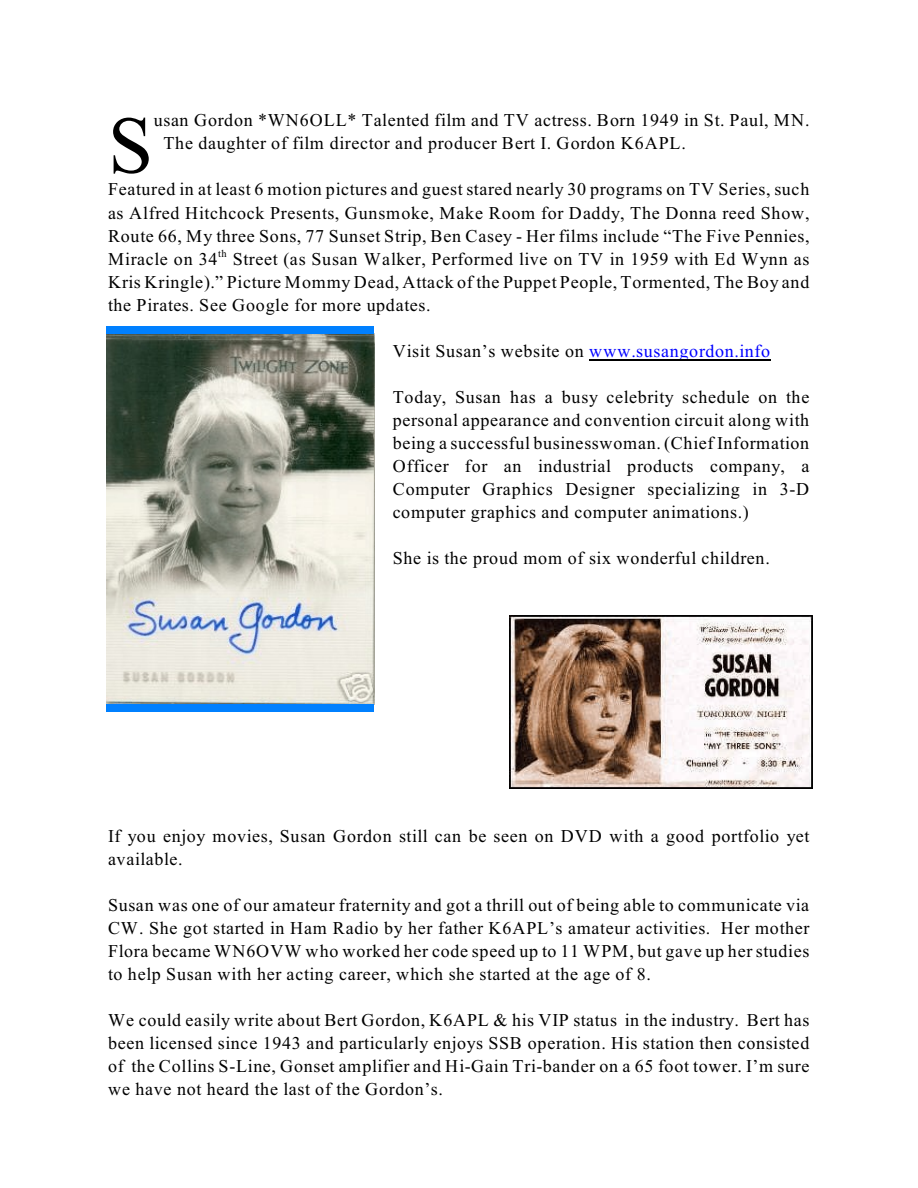
<style>
.page{position:relative;width:918px;height:1188px;background:#fff}
.page>*{position:absolute;margin:0;border:0;box-sizing:border-box;transform-origin:0 0}
.t1{font:81px "Times New Roman";color:#000}
.t2{font:18px/23.1px "Times New Roman";letter-spacing:.04em;color:#000;text-align:justify}
.t3{font:10.5px "Times New Roman";color:#000}
.s1{color:#00f}
</style>
<div class="page">
<hr style="left:589px;top:359px;width:182px;height:2px;background:#000">
<img style="left:107px;top:334px;width:268px;height:370px">
<div style="left:107px;top:327px;width:267px;height:7px;background:#0080ff"></div>
<div style="left:107px;top:704px;width:267px;height:7px;background:#0080ff"></div>
<img style="left:509px;top:616px;width:303px;height:173px">
<h1 class="t1" style="left:108px;top:116px;width:47px">S</h1>
<p class="t2" style="left:163px;top:111px;width:648px;text-indent:-10px">usan Gordon *WN6OLL* Talented film and TV actress. Born 1949 in St. Paul, MN.<br>The daughter of film director and producer Bert I. Gordon K6APL.</p>
<p class="t2" style="left:108px;top:180px;width:703px">Featured in at least 6 motion pictures and guest stared nearly 30 programs on TV Series, such as Alfred Hitchcock Presents, Gunsmoke, Make Room for Daddy, The Donna reed Show, Route 66, My three Sons, 77 Sunset Strip, Ben Casey - Her films include “The Five Pennies, Miracle on 34 Street (as Susan Walker, Performed live on TV in 1959 with Ed Wynn as</p>
<p class="t3" style="left:218px;top:250px;width:10px">th</p>
<p class="t2" style="left:108px;top:272px;width:703px">Kris Kringle).” Picture Mommy Dead, Attack of the Puppet People, Tormented, The Boy and the Pirates. See Google for more updates.</p>
<p class="t2" style="left:393px;top:341px;width:379px">Visit Susan’s website on <span class="s1">www.susangordon.info</span></p>
<p class="t2" style="left:393px;top:387px;width:418px">Today, Susan has a busy celebrity schedule on the personal appearance and convention circuit along with being a successful businesswoman. (Chief Information Officer for an industrial products company, a Computer Graphics Designer specializing in 3-D computer graphics and computer animations.)</p>
<p class="t2" style="left:393px;top:548px;width:379px">She is the proud mom of six wonderful children.</p>
<p class="t2" style="left:108px;top:826px;width:703px">If you enjoy movies, Susan Gordon still can be seen on DVD with a good portfolio yet available.</p>
<p class="t2" style="left:108px;top:895px;width:703px">Susan was one of our amateur fraternity and got a thrill out of being able to communicate via CW. She got started in Ham Radio by her father K6APL’s amateur activities. Her mother Flora became WN6OVW who worked her code speed up to 11 WPM, but gave up her studies to help Susan with her acting career, which she started at the age of 8.</p>
<p class="t2" style="left:108px;top:1011px;width:703px">We could easily write about Bert Gordon, K6APL &amp; his VIP status in the industry. Bert has been licensed since 1943 and particularly enjoys SSB operation. His station then consisted of the Collins S-Line, Gonset amplifier and Hi-Gain Tri-bander on a 65 foot tower. I’m sure we have not heard the last of the Gordon’s.</p>
</div>
